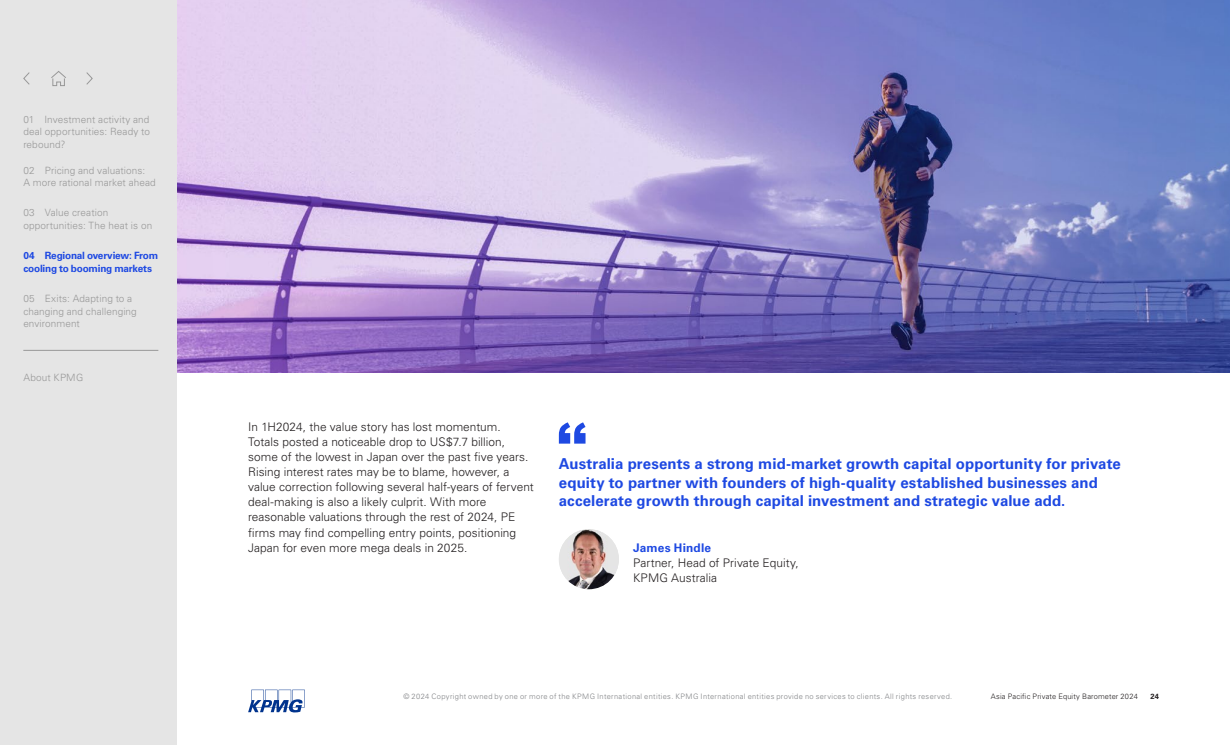
<style>
.page{position:relative;width:1230px;height:745px;background:#fff}
.page>*{position:absolute;margin:0;border:0;box-sizing:border-box;transform-origin:0 0}
.t1{font:700 15px/18.8px "Univers LT Std";letter-spacing:.005em;color:#1e49e2}
.t2{font:300 11.88px/15px "Univers LT Std";color:#231f20}
.t3{font:700 11.88px "Univers LT Std";letter-spacing:.015em;color:#1e49e2}
.t4{font:300 10px/12.5px "Univers LT Std";letter-spacing:.01em;color:#989898}
.t5{font:700 10px/12.5px "Univers LT Std";letter-spacing:-.02em;color:#1e49e2}
.t6{font:300 7.5px "Univers LT Std";letter-spacing:.045em;color:#808285}
.t7{font:300 7.5px "Univers LT Std";letter-spacing:.02em;color:#231f20}
.t8{font:700 7.5px "Univers LT Std";color:#231f20}
</style>
<div class="page">
<svg style="left:559px;top:422px;width:26px;height:21px"></svg>
<img style="left:559px;top:529px;width:60px;height:60px;border-radius:30px">
<img style="left:177px;top:0;width:1053px;height:372px">
<svg style="left:248px;top:689px;width:57px;height:23px"></svg>
<div style="left:0;top:0;width:177px;height:744px;background:#e5e5e5"></div>
<hr style="left:23px;top:350px;width:135px;height:1px;background:#989898">
<svg style="left:51px;top:71px;width:15px;height:15px"></svg>
<svg style="left:86px;top:72px;width:7px;height:13px"></svg>
<svg style="left:23px;top:72px;width:7px;height:13px"></svg>
<p class="t4" style="left:23px;top:113px;width:128px;text-align:justify">01 Investment activity and deal opportunities: Ready to rebound?</p>
<p class="t4" style="left:23px;top:164px;width:134px">02 Pricing and valuations:<br>A more rational market ahead</p>
<p class="t4" style="left:23px;top:206px;width:130px">03 Value creation opportunities: The heat is on</p>
<p class="t5" style="left:23px;top:249px;width:136px">04 Regional overview: From cooling to booming markets</p>
<p class="t4" style="left:23px;top:292px;width:115px">05 Exits: Adapting to a changing and challenging environment</p>
<p class="t4" style="left:23px;top:371px;width:61px">About KPMG</p>
<p class="t2" style="left:248px;top:419px;width:287px">In 1H2024, the value story has lost momentum.<br>Totals posted a noticeable drop to US$7.7 billion, some of the lowest in Japan over the past five years.<br>Rising interest rates may be to blame, however, a value correction following several half-years of fervent deal-making is also a likely culprit. With more reasonable valuations through the rest of 2024, PE firms may find compelling entry points, positioning Japan for even more mega deals in 2025.</p>
<p class="t1" style="left:559px;top:454px;width:563px">Australia presents a strong mid-market growth capital opportunity for private equity to partner with founders of high-quality established businesses and accelerate growth through capital investment and strategic value add.</p>
<p class="t3" style="left:633px;top:540px;width:80px">James Hindle</p>
<p class="t2" style="left:633px;top:554px;width:167px">Partner, Head of Private Equity,<br>KPMG Australia</p>
<p class="t6" style="left:403px;top:691px;width:550px">© 2024 Copyright owned by one or more of the KPMG International entities. KPMG International entities provide no services to clients. All rights reserved.</p>
<p class="t7" style="left:991px;top:691px;width:148px">Asia Pacific Private Equity Barometer 2024</p>
<p class="t8" style="left:1150px;top:691px;width:10px">24</p>
</div>
